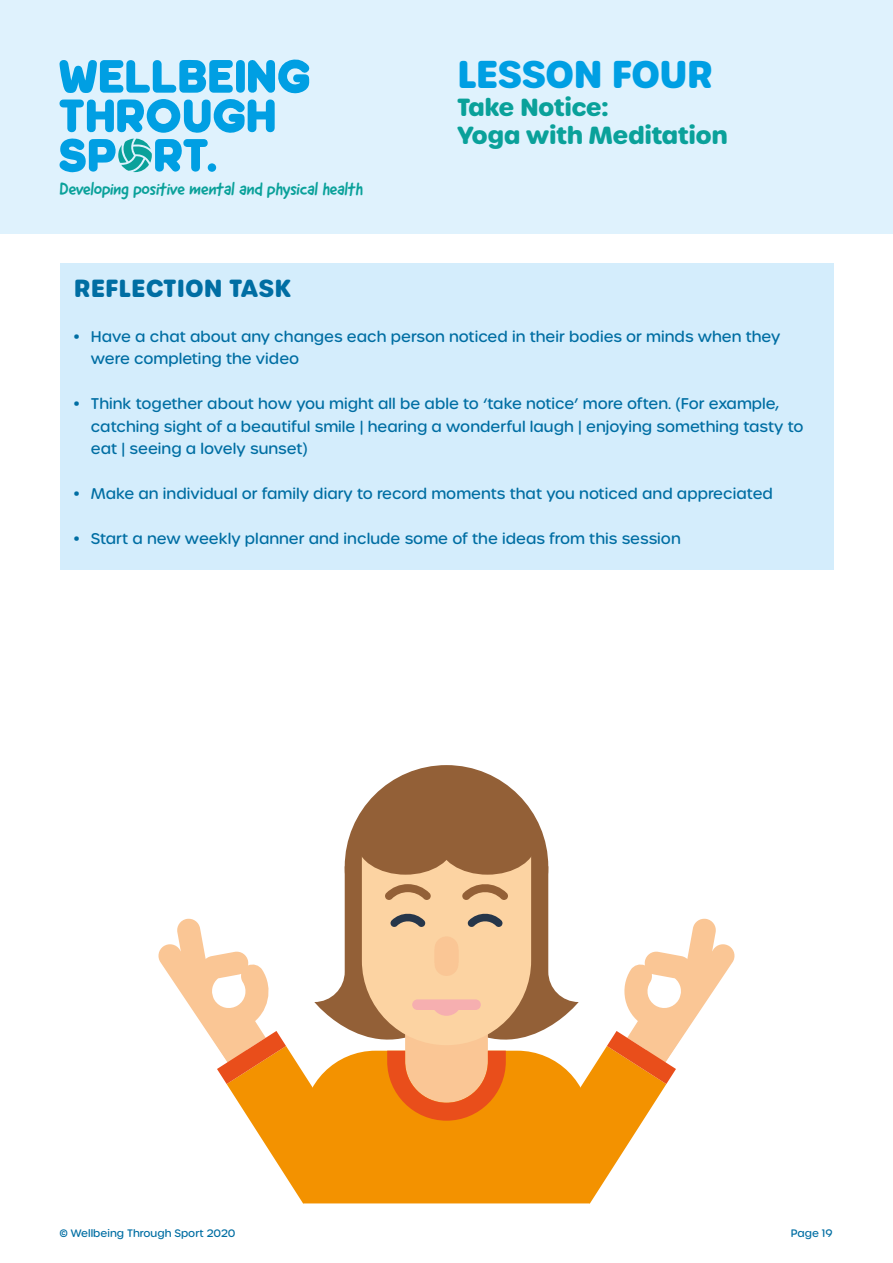
<style>
.page{position:relative;width:893px;height:1263px;background:#fff}
.page>*{position:absolute;margin:0;border:0;box-sizing:border-box;transform-origin:0 0}
.t1{font:700 37.5px "Urbane Rounded";letter-spacing:-.025em;color:#009fe3}
.t2{font:700 24px/28.2px "Urbane Rounded";letter-spacing:-.025em;color:#0aa19a}
.t3{font:700 24px "Urbane Rounded";color:#006ea3}
.t4{font:18px "Good Dog New";letter-spacing:-.025em;color:#0aa19a}
.t5{font:500 15px/22.5px "Urbane Rounded";color:#006ea3}
.t6{font:500 10.5px "Urbane Rounded";color:#006ea3}
</style>
<div class="page">
<div style="left:0;top:0;width:893px;height:234px;background:#dff2fd"></div>
<svg style="left:59px;top:59px;width:251px;height:113px"></svg>
<div style="left:60px;top:264px;width:773px;height:306px;background:#d4edfc"></div>
<div style="left:345px;top:765px;width:203px;height:204px;background:#936037;border-radius:50%"></div>
<svg style="left:158px;top:833px;width:577px;height:370px"></svg>
<p class="t4" style="left:60px;top:177px;width:305px">Developing positive mental and physical health</p>
<h1 class="t1" style="left:457px;top:48px;width:257px">LESSON FOUR</h1>
<h2 class="t2" style="left:457px;top:93px;width:272px">Take Notice:<br>Yoga with Meditation</h2>
<h2 class="t3" style="left:74px;top:271px;width:219px">REFLECTION TASK</h2>
<p class="t5" style="left:91px;top:325px;width:691px;text-indent:-17px">• Have a chat about any changes each person noticed in their bodies or minds when they were completing the video</p>
<p class="t5" style="left:91px;top:393px;width:714px;text-indent:-17px">• Think together about how you might all be able to ‘take notice’ more often. (For example, catching sight of a beautiful smile | hearing a wonderful laugh | enjoying something tasty to eat | seeing a lovely sunset)</p>
<p class="t5" style="left:74px;top:483px;width:701px">• Make an individual or family diary to record moments that you noticed and appreciated</p>
<p class="t5" style="left:74px;top:528px;width:608px">• Start a new weekly planner and include some of the ideas from this session</p>
<p class="t6" style="left:60px;top:1226px;width:178px">© Wellbeing Through Sport 2020</p>
<p class="t6" style="left:791px;top:1226px;width:43px">Page 19</p>
</div>
